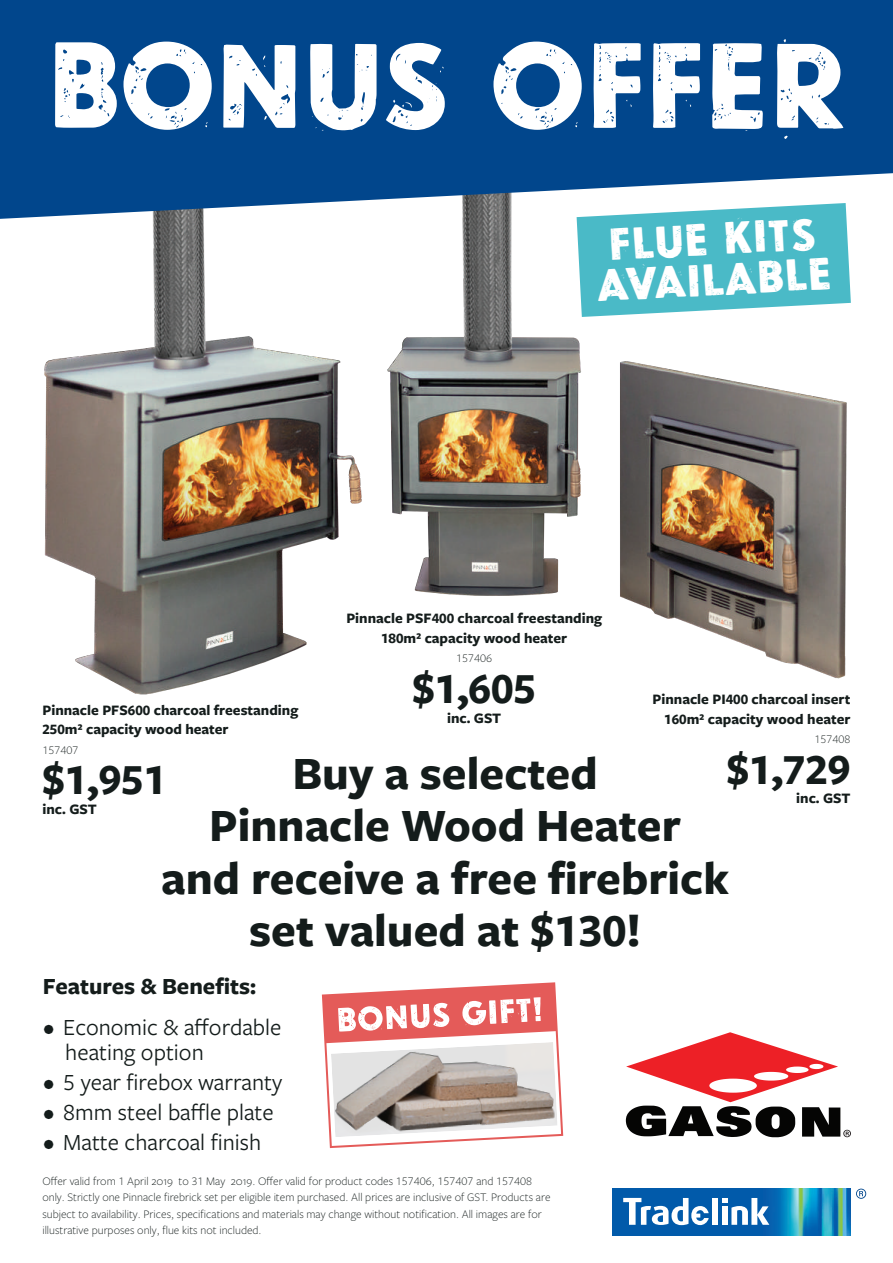
<style>
.page{position:relative;width:893px;height:1263px;background:#fff}
.page>*{position:absolute;margin:0;border:0;box-sizing:border-box;transform-origin:0 0}
.t1{font:121.5px "Newcastle Basic Rusty";letter-spacing:-.08em;color:#fff}
.t2{font:700 48px/52.5px "Freight Sans Pro";color:#141c1b;text-align:center}
.t3{font:700 45px "Freight Sans Pro";color:#141c1b}
.t4{font:45px/40.5px "Newcastle Basic Rusty";color:#fff;text-align:center}
.t5{font:24px/25.5px "Freight Sans Pro";color:#141c1b}
.t6{font:700 24px "Freight Sans Pro";color:#141c1b}
.t7{font:700 15px/19.5px "Freight Sans Pro";color:#141c1b;text-align:right}
.t8{font:300 12px/16.6px "Freight Sans Pro";color:#141c1b}
</style>
<div class="page">
<img style="left:44px;top:219px;width:803px;height:476px">
<svg style="left:0;top:0;width:893px;height:219px;background:#145394"></svg>
<svg style="left:612px;top:1235px;width:239px;height:1px"></svg>
<img style="left:612px;top:1188px;width:239px;height:47px">
<div style="left:712px;top:1198px;width:6px;height:27px;background:#fff"></div>
<svg style="left:722px;top:1198px;width:47px;height:27px"></svg>
<svg style="left:623px;top:1198px;width:86px;height:27px"></svg>
<svg style="left:856px;top:1188px;width:10px;height:11px"></svg>
<svg style="left:577px;top:203px;width:274px;height:114px;background:#62c3ce"></svg>
<svg style="left:321px;top:982px;width:243px;height:166px"></svg>
<svg style="left:626px;top:1032px;width:225px;height:105px"></svg>
<h1 class="t1" style="left:43px;top:15px;width:809px">BONUS OFFER</h1>
<h3 class="t4" style="left:592px;top:225px;width:240px;rotate:-3deg">Flue kits available</h3>
<p class="t7" style="left:346px;top:608px;width:257px;text-align:center">Pinnacle PSF400 charcoal freestanding<br>180m² capacity wood heater</p>
<p class="t8" style="left:456px;top:650px;width:37px">157406</p>
<h3 class="t3" style="left:412px;top:657px;width:125px">$1,605</h3>
<p class="t7" style="left:447px;top:707px;width:56px">inc. GST</p>
<p class="t7" style="left:652px;top:689px;width:199px">Pinnacle PI400 charcoal insert<br>160m² capacity wood heater</p>
<p class="t8" style="left:814px;top:730px;width:37px">157408</p>
<h3 class="t3" style="left:727px;top:738px;width:125px">$1,729</h3>
<p class="t7" style="left:796px;top:788px;width:56px">inc. GST</p>
<p class="t7" style="left:42px;top:699px;width:257px;text-align:left">Pinnacle PFS600 charcoal freestanding<br>250m² capacity wood heater</p>
<p class="t8" style="left:42px;top:741px;width:37px">157407</p>
<h3 class="t3" style="left:42px;top:748px;width:125px">$1,951</h3>
<p class="t7" style="left:42px;top:798px;width:56px">inc. GST</p>
<h2 class="t2" style="left:161px;top:745px;width:569px">Buy a selected<br>Pinnacle Wood Heater<br>and receive a free firebrick set valued at $130!</h2>
<h3 class="t6" style="left:43px;top:970px;width:215px">Features &amp; Benefits:</h3>
<h3 class="t5" style="left:65px;top:1013px;width:218px;text-indent:-22px">• Economic &amp; affordable heating option</h3>
<h3 class="t5" style="left:43px;top:1068px;width:241px">• 5 year firebox warranty</h3>
<h3 class="t5" style="left:43px;top:1098px;width:232px">• 8mm steel baffle plate</h3>
<h3 class="t5" style="left:43px;top:1128px;width:220px">• Matte charcoal finish</h3>
<p class="t8" style="left:42px;top:1172px;width:510px">Offer valid from 1 April 2019 to 31 May 2019. Offer valid for product codes 157406, 157407 and 157408 only. Strictly one Pinnacle firebrick set per eligible item purchased. All prices are inclusive of GST. Products are subject to availability. Prices, specifications and materials may change without notification. All images are for illustrative purposes only, flue kits not included.</p>
</div>
